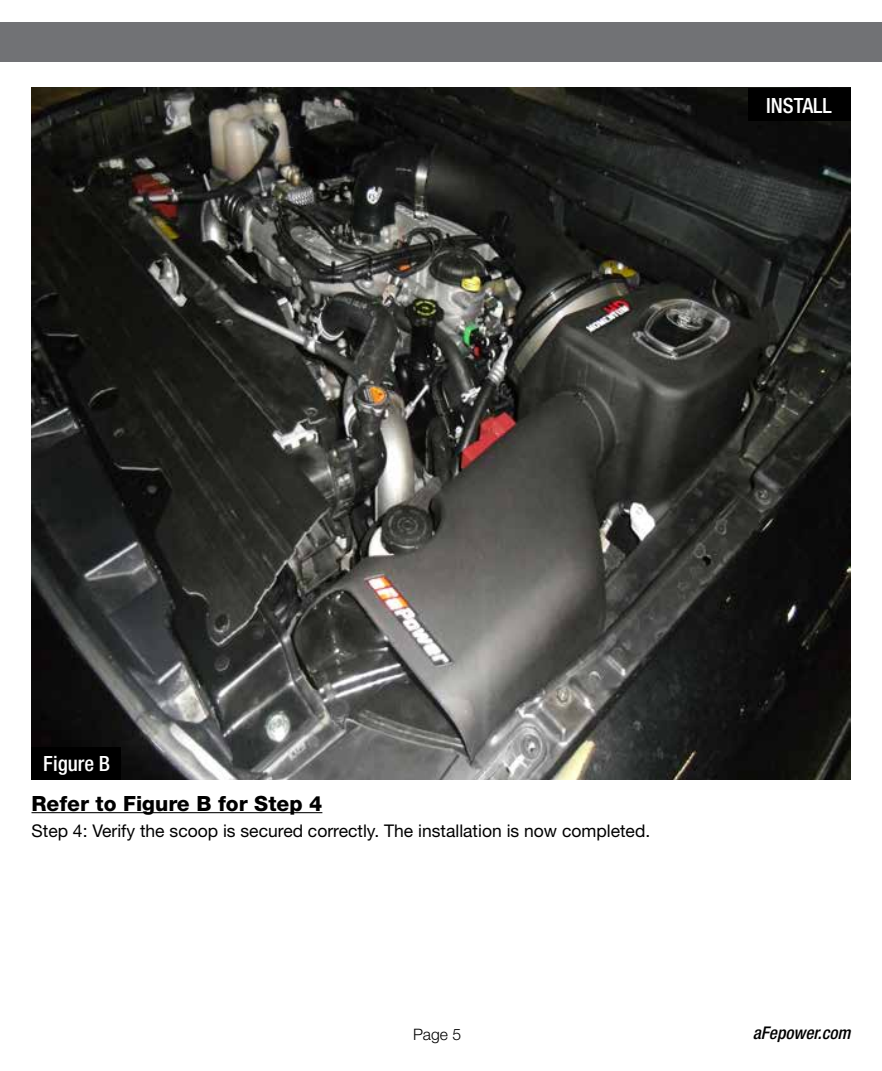
<style>
.page{position:relative;width:882px;height:1071px;background:#fff}
.page>*{position:absolute;margin:0;border:0;box-sizing:border-box;transform-origin:0 0}
.t1{font:800 21px "Helvetica Neue";color:#000}
.t2{font:500 condensed 21px "Helvetica Neue";color:#fff}
.t3{font:17.5px "Helvetica Neue";color:#000}
.t4{font:italic 500 condensed 17.5px "Helvetica Neue";color:#000}
.t5{font:300 15.75px "Helvetica Neue";color:#000}
</style>
<div class="page">
<div style="left:0;top:23px;width:882px;height:39px;background:#717275"></div>
<hr style="left:32px;top:812px;width:290px;height:1px;background:#000">
<img style="left:32px;top:88px;width:818px;height:692px">
<div style="left:748px;top:88px;width:102px;height:33px;background:#000"></div>
<div style="left:32px;top:747px;width:89px;height:33px;background:#000"></div>
<p class="t2" style="left:766px;top:93px;width:67px">INSTALL</p>
<p class="t2" style="left:43px;top:751px;width:68px">Figure B</p>
<p class="t1" style="left:32px;top:791px;width:292px">Refer to Figure B for Step 4</p>
<p class="t3" style="left:32px;top:820px;width:620px">Step 4: Verify the scoop is secured correctly. The installation is now completed.</p>
<p class="t5" style="left:413px;top:1024px;width:50px">Page 5</p>
<p class="t4" style="left:753px;top:1023px;width:99px">aFepower.com</p>
</div>
